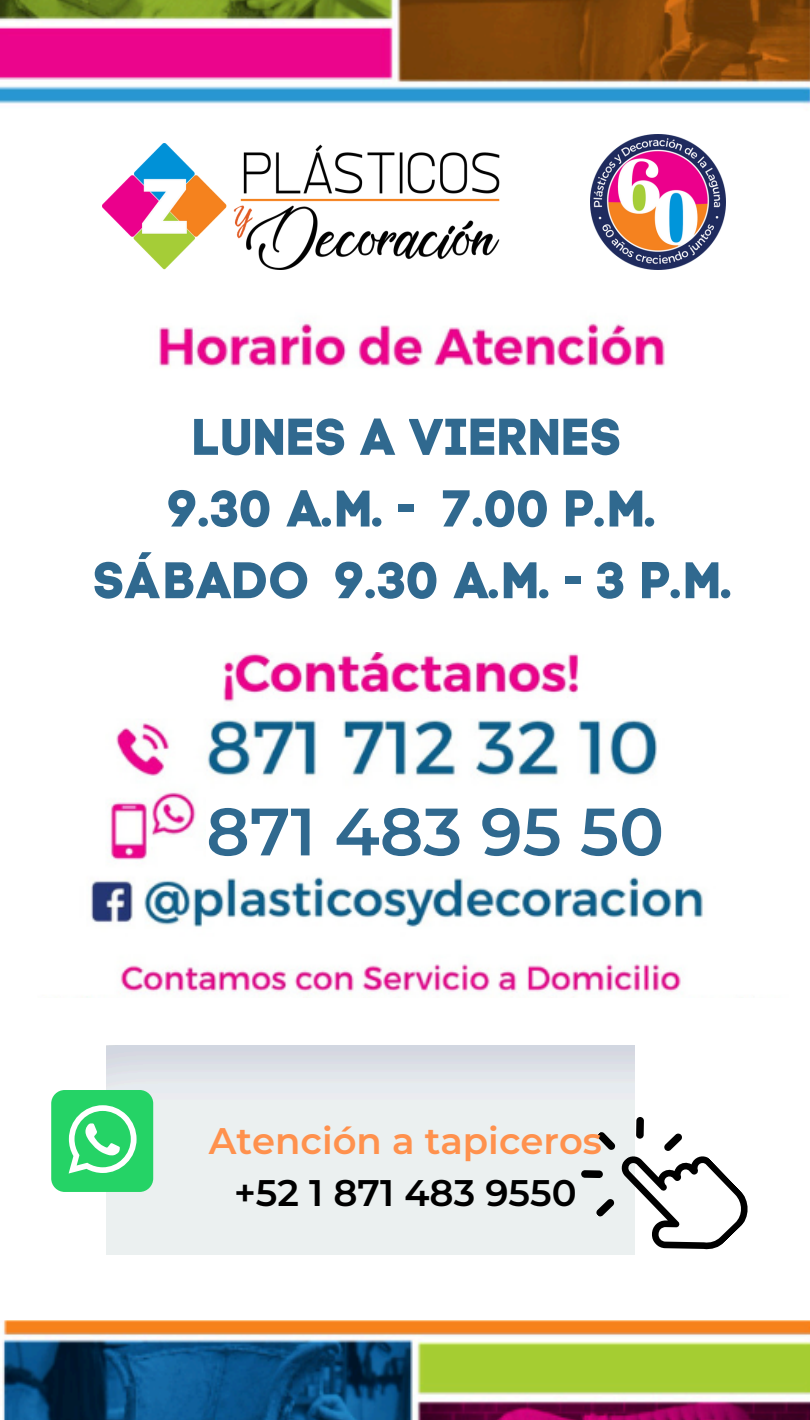
<style>
.page{position:relative;width:810px;height:1420px;background:#fff}
.page>*{position:absolute;margin:0;border:0;box-sizing:border-box;transform-origin:0 0}
.t1{font:600 66.8px "Montserrat";color:#30698f}
.t2{font:51.3px/71.7px "Code Pro Bold LC";color:#30698f;text-align:center}
.t3{font:600 37px "Montserrat";color:#ff914d}
.t4{font:600 37px "Montserrat";color:#000}
</style>
<div class="page">
<img style="left:159px;top:321px;width:506px;height:47px">
<img style="left:87px;top:653px;width:616px;height:344px">
<img style="left:102px;top:144px;width:398px;height:125px">
<div style="left:51px;top:1090px;width:102px;height:102px;background:#25d366;border-radius:14px"></div>
<svg style="left:69px;top:1105px;width:68px;height:68px"></svg>
<svg style="left:579px;top:1115px;width:169px;height:140px"></svg>
<div style="left:206px;top:797px;width:486px;height:75px;background:#fff"></div>
<img style="left:0;top:0;width:810px;height:104px">
<img style="left:2px;top:1320px;width:808px;height:100px">
<img style="left:590px;top:134px;width:135px;height:135px">
<p class="t2" style="left:93px;top:401px;width:642px">LUNES A VIERNES<br>9.30 A.M. - 7.00 P.M.<br>SÁBADO 9.30 A.M. - 3 P.M.</p>
<p class="t1" style="left:206px;top:791px;width:459px">871 483 95 50</p>
<h1 class="t3" style="left:209px;top:1118px;width:395px">Atención a tapiceros</h1>
<p class="t4" style="left:234px;top:1170px;width:344px">+52 1 871 483 9550</p>
</div>
